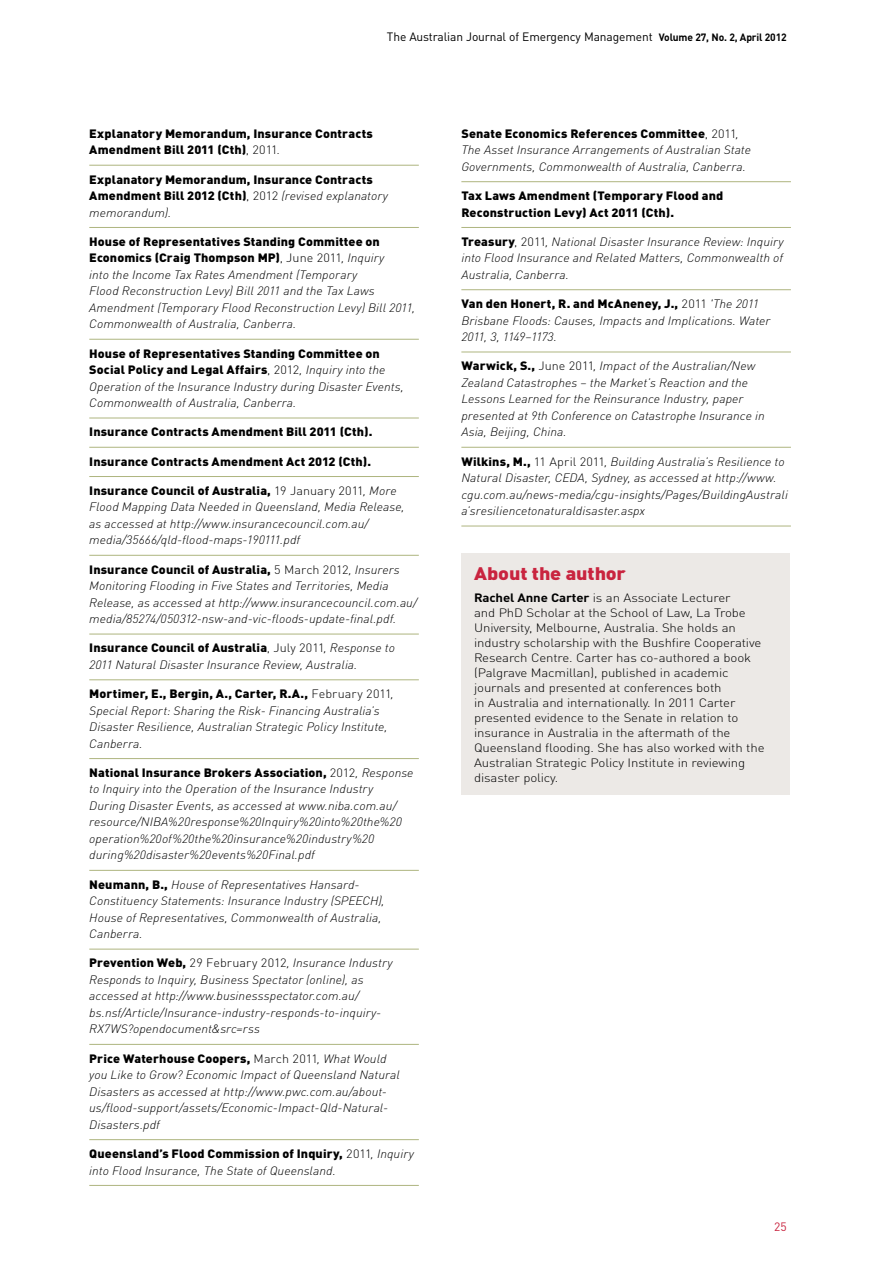
<style>
.page{position:relative;width:893px;height:1263px;background:#fff}
.page>*{position:absolute;margin:0;border:0;box-sizing:border-box;transform-origin:0 0}
.Red_Subheading{font:900 18px "DINOT";letter-spacing:-.005em;color:#c9243f;scale:1.1 1}
.References_Text{font:italic 300 12px/16.5px "DINOT";letter-spacing:.005em;color:#000;scale:1.05 1}
.Authors_Text{font:300 12px/15px "DINOT";letter-spacing:-.01em;color:#000;scale:1.1 1}
.References_Text-2{font:900 12px/16.5px "DINOT";letter-spacing:.01em;color:#000;scale:1.05 1}
.t1{font:12px "DINOT";letter-spacing:-.01em;color:#000}
.t2{font:12px "DINOT";color:#c9243f}
.s1{font-weight:700;font-size:10.5px}
.s2{font-weight:300}
.s3{font-weight:300;font-style:italic}
.s4{font-weight:900;font-style:normal}
.s5{font-style:normal}
.s6{font-weight:700}
</style>
<div class="page">
<hr style="left:89px;top:165px;width:330px;height:1px;background:#aeb57f">
<hr style="left:89px;top:227px;width:330px;height:1px;background:#aeb57f">
<hr style="left:89px;top:339px;width:330px;height:1px;background:#aeb57f">
<hr style="left:89px;top:418px;width:330px;height:1px;background:#aeb57f">
<hr style="left:89px;top:447px;width:330px;height:1px;background:#aeb57f">
<hr style="left:89px;top:476px;width:330px;height:1px;background:#aeb57f">
<hr style="left:89px;top:555px;width:330px;height:1px;background:#aeb57f">
<hr style="left:89px;top:634px;width:330px;height:1px;background:#aeb57f">
<hr style="left:89px;top:679px;width:330px;height:1px;background:#aeb57f">
<hr style="left:89px;top:758px;width:330px;height:1px;background:#aeb57f">
<hr style="left:89px;top:870px;width:330px;height:1px;background:#aeb57f">
<hr style="left:89px;top:949px;width:330px;height:1px;background:#aeb57f">
<hr style="left:89px;top:1044px;width:330px;height:1px;background:#aeb57f">
<hr style="left:89px;top:1139px;width:330px;height:1px;background:#aeb57f">
<hr style="left:89px;top:1185px;width:330px;height:1px;background:#aeb57f">
<hr style="left:461px;top:181px;width:330px;height:1px;background:#aeb57f">
<hr style="left:461px;top:227px;width:330px;height:1px;background:#aeb57f">
<hr style="left:461px;top:289px;width:330px;height:1px;background:#aeb57f">
<hr style="left:461px;top:352px;width:330px;height:1px;background:#aeb57f">
<hr style="left:461px;top:447px;width:330px;height:1px;background:#aeb57f">
<hr style="left:461px;top:526px;width:330px;height:1px;background:#aeb57f">
<div style="left:461px;top:553px;width:329px;height:242px;background:#ece9e6"></div>
<p class="t1" style="left:387px;top:29px;width:401px">The Australian Journal of Emergency Management <span class="s1">Volume 27, No. 2, April 2012</span></p>
<p class="References_Text-2" style="left:89px;top:125px;width:272px">Explanatory Memorandum, Insurance Contracts<br>Amendment Bill 2011 (Cth)<span class="s2">, 2011</span><span class="s3">.</span></p>
<p class="References_Text-2" style="left:89px;top:171px;width:286px">Explanatory Memorandum, Insurance Contracts<br>Amendment Bill 2012 (Cth)<span class="s2">, 2012</span> <span class="s3">(revised explanatory memorandum).</span></p>
<p class="References_Text" style="left:89px;top:233px;width:312px"><span class="s4">House of Representatives Standing Committee on Economics (Craig Thompson MP)</span><span class="s5">, June 2011</span>, Inquiry<br>into the Income Tax Rates Amendment (Temporary<br>Flood Reconstruction Levy) Bill 2011 and the Tax Laws Amendment (Temporary Flood Reconstruction Levy) Bill 2011, Commonwealth of Australia, Canberra.</p>
<p class="References_Text" style="left:89px;top:345px;width:301px"><span class="s4">House of Representatives Standing Committee on Social Policy and Legal Affairs</span><span class="s5">, 2012</span>, Inquiry into the Operation of the Insurance Industry during Disaster Events, Commonwealth of Australia, Canberra.</p>
<p class="References_Text-2" style="left:89px;top:423px;width:271px">Insurance Contracts Amendment Bill 2011 (Cth).</p>
<p class="References_Text-2" style="left:89px;top:453px;width:270px">Insurance Contracts Amendment Act 2012 (Cth).</p>
<p class="References_Text" style="left:89px;top:482px;width:302px"><span class="s4">Insurance Council of Australia,</span> <span class="s5">19 January 2011</span>, More Flood Mapping Data Needed in Queensland, Media Release, as accessed at http://www.insurancecouncil.com.au/ media/35666/qld-flood-maps-190111.pdf</p>
<p class="References_Text" style="left:89px;top:561px;width:314px"><span class="s4">Insurance Council of Australia,</span> <span class="s5">5 March 2012</span>, Insurers Monitoring Flooding in Five States and Territories, Media Release, as accessed at http://www.insurancecouncil.com.au/ media/85274/050312-nsw-and-vic-floods-update-final.pdf.</p>
<p class="References_Text" style="left:89px;top:640px;width:293px"><span class="s4">Insurance Council of Australia</span><span class="s5">, July 2011</span>, Response to<br>2011 Natural Disaster Insurance Review, Australia.</p>
<p class="References_Text" style="left:89px;top:685px;width:292px"><span class="s4">Mortimer, E., Bergin, A., Carter, R.A.,</span> <span class="s5">February 2011</span>, Special Report: Sharing the Risk- Financing Australia’s Disaster Resilience, Australian Strategic Policy Institute, Canberra.</p>
<p class="References_Text" style="left:89px;top:764px;width:310px"><span class="s4">National Insurance Brokers Association,</span> <span class="s5">2012</span>, Response to Inquiry into the Operation of the Insurance Industry<br>During Disaster Events, as accessed at www.niba.com.au/ resource/NIBA%20response%20Inquiry%20into%20the%20 operation%20of%20the%20insurance%20industry%20 during%20disaster%20events%20Final.pdf</p>
<p class="References_Text" style="left:89px;top:876px;width:283px"><span class="s4">Neumann, B.,</span> House of Representatives Hansard-Constituency Statements: Insurance Industry (SPEECH), House of Representatives, Commonwealth of Australia, Canberra.</p>
<p class="References_Text" style="left:89px;top:955px;width:290px"><span class="s4">Prevention Web,</span> <span class="s5">29 February 2012</span>, Insurance Industry Responds to Inquiry, Business Spectator (online), as accessed at http://www.businessspectator.com.au/ bs.nsf/Article/Insurance-industry-responds-to-inquiry-RX7WS?opendocument&amp;src=rss</p>
<p class="References_Text" style="left:89px;top:1050px;width:297px"><span class="s4">Price Waterhouse Coopers,</span> <span class="s5">March 2011</span>, What Would you Like to Grow? Economic Impact of Queensland Natural Disasters as accessed at http://www.pwc.com.au/about&shy;us/flood-support/assets/Economic-Impact-Qld-Natural-Disasters.pdf</p>
<p class="References_Text" style="left:89px;top:1145px;width:311px"><span class="s4">Queensland’s Flood Commission of Inquiry,</span> <span class="s5">2011</span>, Inquiry into Flood Insurance, The State of Queensland.</p>
<p class="References_Text" style="left:461px;top:125px;width:277px"><span class="s4">Senate Economics References Committee</span><span class="s5">, 2011</span>,<br>The Asset Insurance Arrangements of Australian State<br>Governments, Commonwealth of Australia, Canberra.</p>
<p class="References_Text-2" style="left:461px;top:187px;width:251px">Tax Laws Amendment (Temporary Flood and<br>Reconstruction Levy) Act 2011 (Cth).</p>
<p class="References_Text" style="left:461px;top:233px;width:308px;text-align:justify"><span class="s4">Treasury</span><span class="s5">, 2011</span>, National Disaster Insurance Review: Inquiry into Flood Insurance and Related Matters, Commonwealth of Australia, Canberra.</p>
<p class="References_Text" style="left:461px;top:295px;width:296px"><span class="s4">Van den Honert, R. and McAneney, J.,</span> <span class="s5">2011</span> 'The 2011<br>Brisbane Floods: Causes, Impacts and Implications. Water<br>2011, 3, 1149–1173.</p>
<p class="References_Text" style="left:461px;top:358px;width:290px"><span class="s4">Warwick, S.,</span> <span class="s5">June 2011</span>, Impact of the Australian/New Zealand Catastrophes – the Market’s Reaction and the Lessons Learned for the Reinsurance Industry, paper presented at 9th Conference on Catastrophe Insurance in Asia, Beijing, China.</p>
<p class="References_Text" style="left:461px;top:453px;width:313px"><span class="s4">Wilkins, M.,</span> <span class="s5">11 April 2011</span>, Building Australia’s Resilience to Natural Disaster, CEDA, Sydney, as accessed at http://www. cgu.com.au/news-media/cgu-insights/Pages/BuildingAustrali a’sresiliencetonaturaldisaster.aspx</p>
<p class="Red_Subheading" style="left:474px;top:561px;width:140px">About the author</p>
<p class="Authors_Text" style="left:474px;top:590px;width:266px"><span class="s6">Rachel Anne Carter</span> is an Associate Lecturer<br>and PhD Scholar at the School of Law, La Trobe University, Melbourne, Australia. She holds an industry scholarship with the Bushfire Cooperative Research Centre. Carter has co-authored a book (Palgrave Macmillan), published in academic journals and presented at conferences both<br>in Australia and internationally. In 2011 Carter presented evidence to the Senate in relation to insurance in Australia in the aftermath of the Queensland flooding. She has also worked with the Australian Strategic Policy Institute in reviewing disaster policy.</p>
<p class="t2" style="left:774px;top:1219px;width:14px">25</p>
</div>
